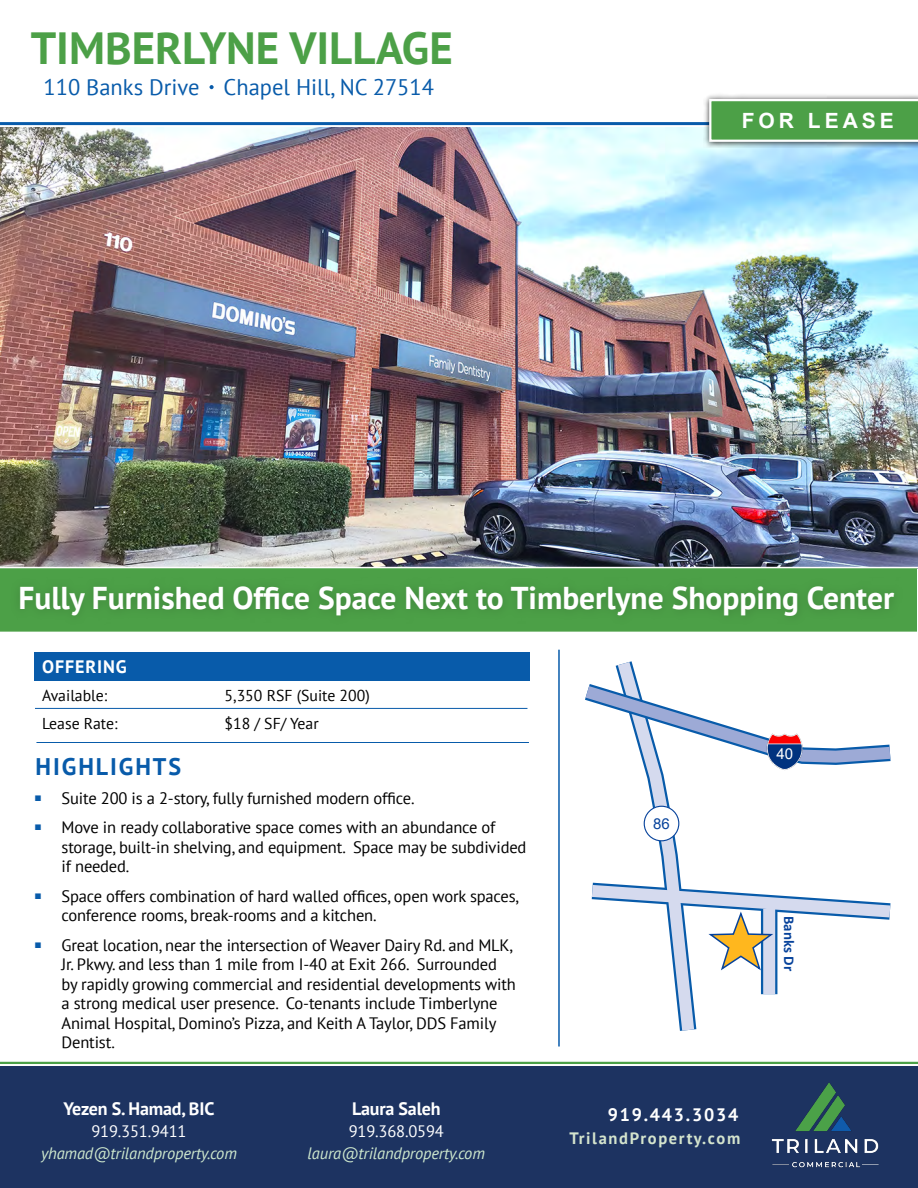
<style>
.page{position:relative;width:918px;height:1188px;background:#fff}
.page>*{position:absolute;margin:0;border:0;box-sizing:border-box;transform-origin:0 0}
.t1{font:700 45px "PT Sans";color:#4ca047}
.t2{font:700 31.5px "PT Sans";color:#fff}
.t3{font:700 24px "PT Sans";letter-spacing:.08em;color:#085baa}
.t4{font:22.5px "PT Sans";color:#085baa}
.t5{font:700 21px "Arial";letter-spacing:.19em;color:#fff}
.t6{font:700 18px "PT Sans";letter-spacing:-.01em;color:#fff}
.t7{font:700 18px "PT Sans";letter-spacing:.1em;color:#fff}
.t8{font:700 18px "PT Sans";letter-spacing:.05em;color:#fff}
.t9{font:16.5px/19.5px "PT Sans";letter-spacing:-.01em;color:#000}
.t10{font:italic 16.5px "PT Sans";letter-spacing:-.01em;color:#cde7cd}
.t11{font:16.5px "PT Sans";letter-spacing:-.01em;color:#fff}
.t12{font:700 16.5px "PT Sans";letter-spacing:.1em;color:#d4e4cd}
.t13{font:15.75px/27.8px "PT Sans";color:#000}
.t14{font:700 15px "Calibri";color:#06429b}
.t15{font:15px "Arial";color:#fff}
.t16{font:15px "Arial";color:#06429b}
</style>
<div class="page">
<img style="left:0;top:127px;width:918px;height:440px">
<div style="left:1px;top:568px;width:916px;height:64px;background:#4ca047"></div>
<div style="left:10px;top:578px;width:893px;height:47px;background:#4a9c45"></div>
<hr style="left:0;top:122px;width:918px;height:3px;background:#085baa">
<div style="left:703px;top:93px;width:215px;height:55px;background:#000;opacity:.75"></div>
<svg style="left:709px;top:99px;width:209px;height:43px"></svg>
<hr style="left:558px;top:650px;width:2px;height:397px;background:#085baa">
<hr style="left:35px;top:708px;width:492px;height:1px;background:#085baa">
<hr style="left:36px;top:742px;width:493px;height:1px;background:#085baa">
<div style="left:34px;top:652px;width:496px;height:28px;background:#085baa"></div>
<svg style="left:210px;top:85px;width:4px;height:4px"></svg>
<div style="left:0;top:1066px;width:918px;height:122px;background:#1d3361"></div>
<img style="left:771px;top:1082px;width:108px;height:86px">
<hr style="left:0;top:1062px;width:918px;height:2px;background:#4ca047">
<svg style="left:585px;top:661px;width:306px;height:370px"></svg>
<div style="left:644px;top:806px;width:35px;height:35px;background:#fff;border-radius:50%"></div>
<div style="left:644px;top:806px;width:35px;height:35px;border:1px solid #06429b;border-radius:50%"></div>
<h1 class="t1" style="left:31px;top:18px;width:424px">TIMBERLYNE VILLAGE</h1>
<h3 class="t4" style="left:44px;top:72px;width:392px">110 Banks Drive Chapel Hill, NC 27514</h3>
<p class="t5" style="left:742px;top:106px;width:154px">FOR LEASE</p>
<h2 class="t2" style="left:18px;top:578px;width:877px">Fully Furnished Office Space Next to Timberlyne Shopping Center</h2>
<p class="t8" style="left:42px;top:655px;width:86px">OFFERING</p>
<p class="t13" style="left:42px;top:681px;width:77px">Available:<br>Lease Rate:</p>
<p class="t13" style="left:225px;top:681px;width:147px">5,350 RSF (Suite 200) $18 / SF/ Year</p>
<h3 class="t3" style="left:36px;top:751px;width:147px">HIGHLIGHTS</h3>
<p class="t9" style="left:35px;top:788px;width:381px"><sup>■</sup> Suite 200 is a 2-story, fully furnished modern office.</p>
<p class="t9" style="left:62px;top:817px;width:466px;text-indent:-27px"><sup>■</sup> Move in ready collaborative space comes with an abundance of storage, built-in shelving, and equipment. Space may be subdivided if needed.</p>
<p class="t9" style="left:62px;top:886px;width:459px;text-indent:-27px"><sup>■</sup> Space offers combination of hard walled offices, open work spaces, conference rooms, break-rooms and a kitchen.</p>
<p class="t9" style="left:62px;top:935px;width:456px;text-indent:-27px"><sup>■</sup> Great location, near the intersection of Weaver Dairy Rd. and MLK, Jr. Pkwy. and less than 1 mile from I-40 at Exit 266. Surrounded by rapidly growing commercial and residential developments with a strong medical user presence. Co-tenants include Timberlyne Animal Hospital, Domino’s Pizza, and Keith A Taylor, DDS Family Dentist.</p>
<p class="t6" style="left:64px;top:1096px;width:152px">Yezen S. Hamad, BIC</p>
<p class="t11" style="left:91px;top:1120px;width:97px">919.351.9411</p>
<p class="t10" style="left:41px;top:1143px;width:197px">yhamad@trilandproperty.com</p>
<p class="t6" style="left:352px;top:1096px;width:90px">Laura Saleh</p>
<p class="t11" style="left:349px;top:1120px;width:97px">919.368.0594</p>
<p class="t10" style="left:308px;top:1143px;width:179px">laura@trilandproperty.com</p>
<p class="t16" style="left:653px;top:813px;width:18px">86</p>
<p class="t15" style="left:776px;top:743px;width:18px">40</p>
<p class="t14" style="left:800px;top:916px;width:57px;rotate:90deg">Banks Dr</p>
<p class="t7" style="left:608px;top:1102px;width:132px">919.443.3034</p>
<p class="t12" style="left:569px;top:1127px;width:172px">TrilandProperty.com</p>
</div>
